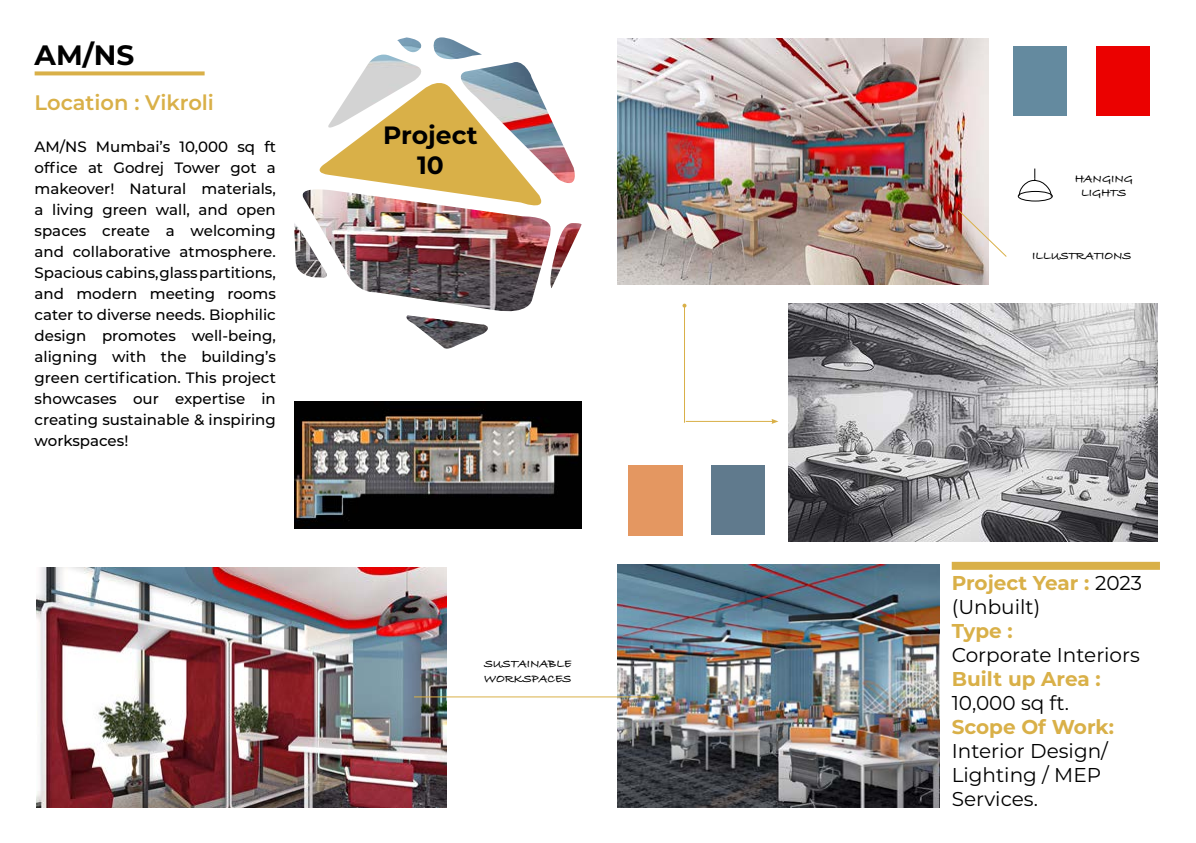
<style>
.page{position:relative;width:1196px;height:843px;background:#fff}
.page>*{position:absolute;margin:0;border:0;box-sizing:border-box;transform-origin:0 0}
.t1{font:700 28px "Montserrat";color:#000}
.t2{font:700 25px/30px "Montserrat";color:#000;text-align:center}
.t3{font:600 21px "Montserrat";color:#d9b048}
.t4{font:20px/24px "Montserrat";color:#000}
.t5{font:700 20px "Montserrat";color:#d9b048}
.t6{font:500 15px/21px "Montserrat";color:#000;text-align:justify}
.t7{font:700 12px/14.4px "Bradley Hand ITCTT";color:#000}
.s1{font-weight:700;color:#d9b048}
</style>
<div class="page">
<svg style="left:35px;top:71px;width:169px;height:4px"></svg>
<img style="left:36px;top:567px;width:411px;height:240px">
<img style="left:617px;top:38px;width:371px;height:247px">
<img style="left:617px;top:564px;width:322px;height:243px">
<img style="left:788px;top:303px;width:369px;height:238px">
<div style="left:1012px;top:46px;width:54px;height:70px;background:#648a9f"></div>
<div style="left:1096px;top:46px;width:53px;height:70px;background:#eb0100"></div>
<div style="left:627px;top:465px;width:55px;height:70px;background:#e49761"></div>
<div style="left:711px;top:465px;width:54px;height:70px;background:#607a8d"></div>
<hr style="left:684px;top:305px;width:1px;height:117px;background:#d9b048">
<svg style="left:682px;top:303px;width:4px;height:4px"></svg>
<hr style="left:685px;top:421px;width:88px;height:1px;background:#d9b048">
<svg style="left:771px;top:419px;width:7px;height:5px"></svg>
<div style="left:951px;top:561px;width:208px;height:8px;background:#d9b048"></div>
<img style="left:294px;top:37px;width:287px;height:312px">
<hr style="left:414px;top:696px;width:241px;height:1px;background:#d9b048">
<div style="left:1017px;top:191px;width:35px;height:10px;border:1px solid #000;border-radius:50%"></div>
<svg style="left:1018px;top:168px;width:34px;height:29px"></svg>
<svg style="left:956px;top:209px;width:51px;height:49px"></svg>
<img style="left:294px;top:402px;width:287px;height:126px">
<h1 class="t1" style="left:35px;top:34px;width:101px">AM/NS</h1>
<h3 class="t3" style="left:35px;top:87px;width:181px">Location : Vikroli</h3>
<p class="t6" style="left:35px;top:135px;width:243px">AM/NS Mumbai’s 10,000 sq ft office at Godrej Tower got a makeover! Natural materials, a living green wall, and open spaces create a welcoming and collaborative atmosphere.<br>Spacious cabins, glass partitions, and modern meeting rooms cater to diverse needs. Biophilic design promotes well-being, aligning with the building’s green certification. This project showcases our expertise in creating sustainable &amp; inspiring workspaces!</p>
<h2 class="t2" style="left:383px;top:118px;width:96px">Project<br>10</h2>
<p class="t7" style="left:484px;top:656px;width:89px">SUSTAINABLE<br>WORKSPACES</p>
<p class="t7" style="left:1074px;top:170px;width:59px;text-align:center">HANGING<br>LIGHTS</p>
<p class="t7" style="left:1032px;top:247px;width:101px">ILLUSTRATIONS</p>
<h3 class="t4" style="left:951px;top:570px;width:192px"><span class="s1">Project Year :</span> 2023 (Unbuilt)</h3>
<h3 class="t5" style="left:951px;top:616px;width:63px">Type :</h3>
<h3 class="t4" style="left:951px;top:642px;width:190px">Corporate Interiors</h3>
<h3 class="t5" style="left:951px;top:664px;width:150px">Built up Area :</h3>
<h3 class="t4" style="left:951px;top:690px;width:119px">10,000 sq ft.</h3>
<h3 class="t5" style="left:951px;top:712px;width:164px">Scope Of Work:</h3>
<h3 class="t4" style="left:951px;top:738px;width:158px">Interior Design/<br>Lighting / MEP<br>Services.</h3>
</div>
